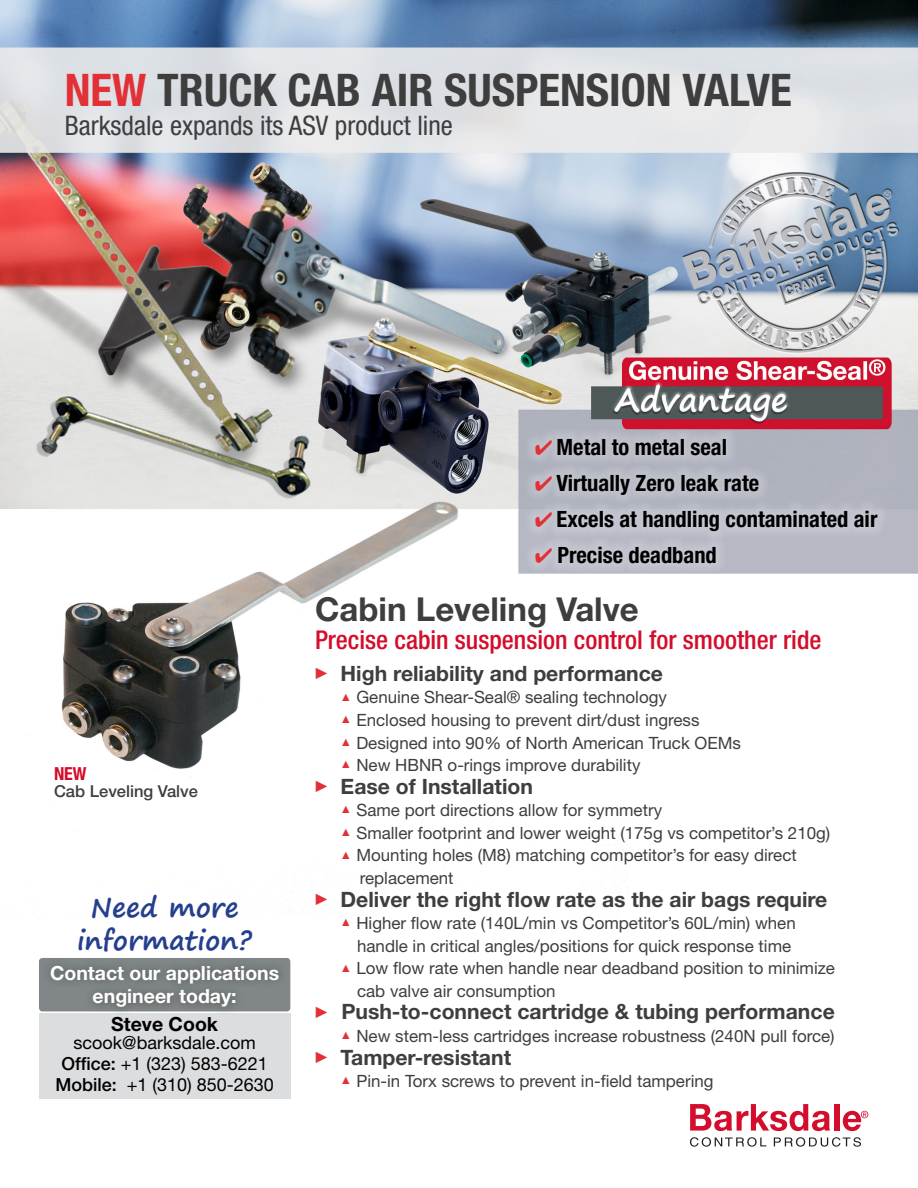
<style>
.page{position:relative;width:918px;height:1188px;background:#fff}
.page>*{position:absolute;margin:0;border:0;box-sizing:border-box;transform-origin:0 0}
.t1{font:700 condensed 45px "Helvetica Neue";color:#3e3e3f}
.t2{font:700 33px "Helvetica Neue";color:#3e3e3f}
.t3{font:condensed 27px "Helvetica Neue";color:#3e3e3f}
.t4{font:700 27px/32.4px "Segoe Print";color:#253f8e;text-align:center}
.t5{font:500 condensed 25.95px "Helvetica Neue";color:#d30d2b}
.t6{font:700 condensed 22.5px "Helvetica Neue";color:#000}
.t7{font:700 21.15px "Helvetica Neue";color:#3e3e3f}
.t8{font:700 19.5px "Helvetica Neue";color:#fff}
.t9{font:700 19.5px "Helvetica Neue";color:#000}
.t10{font:18px "Helvetica Neue";color:#000}
.t11{font:700 condensed 18px "Helvetica Neue";color:#d30d2b}
.t12{font:16.95px "Helvetica Neue";color:#3e3e3f}
.t13{font:500 16.5px "Helvetica Neue";color:#3e3e3f}
.s1{color:#e13137}
.s2{font-weight:500}
.s3{font-family:"Mathematical Pi Six";font-weight:400;font-size:15.45px;color:#e13137}
</style>
<div class="page">
<img style="left:0;top:0;width:918px;height:1147px">
<svg style="left:690px;top:1137px;width:76px;height:10px"></svg>
<svg style="left:774px;top:1137px;width:87px;height:10px"></svg>
<svg style="left:690px;top:1104px;width:140px;height:27px"></svg>
<div style="left:834px;top:1104px;width:5px;height:27px;background:#d30d2b"></div>
<svg style="left:843px;top:1111px;width:25px;height:20px"></svg>
<div style="left:39px;top:1013px;width:251px;height:85px;background:#dcdddf"></div>
<div style="left:42px;top:956px;width:246px;height:60px;background:#231f20;opacity:.52"></div>
<div style="left:525px;top:428px;width:363px;height:146px;background:#fff;opacity:.45"></div>
<p class="t1" style="left:65px;top:63px;width:729px"><span class="s1">NEW</span> TRUCK CAB AIR SUSPENSION VALVE</p>
<p class="t3" style="left:65px;top:110px;width:390px">Barksdale expands its ASV product line</p>
<p class="t6" style="left:535px;top:433px;width:194px"><span class="s1">✔</span> Metal to metal seal</p>
<p class="t6" style="left:535px;top:469px;width:226px"><span class="s1">✔</span> Virtually Zero leak rate</p>
<p class="t6" style="left:535px;top:505px;width:344px"><span class="s1">✔</span> Excels at handling contaminated air</p>
<p class="t6" style="left:535px;top:541px;width:184px"><span class="s1">✔</span> Precise deadband</p>
<p class="t11" style="left:54px;top:763px;width:34px">NEW</p>
<p class="t13" style="left:54px;top:781px;width:145px">Cab Leveling Valve</p>
<p class="t4" style="left:77px;top:891px;width:176px">Need more information?</p>
<p class="t8" style="left:50px;top:961px;width:231px">Contact our applications</p>
<p class="t8" style="left:93px;top:984px;width:146px">engineer today:</p>
<p class="t9" style="left:111px;top:1012px;width:108px">Steve Cook</p>
<p class="t10" style="left:74px;top:1032px;width:184px">scook@barksdale.com</p>
<p class="t10" style="left:61px;top:1053px;width:208px"><span class="s2">Office:</span> +1 (323) 583-6221</p>
<p class="t10" style="left:55px;top:1074px;width:220px"><span class="s2">Mobile:</span> +1 (310) 850-2630</p>
<p class="t2" style="left:315px;top:589px;width:325px">Cabin Leveling Valve</p>
<p class="t5" style="left:315px;top:625px;width:508px">Precise cabin suspension control for smoother ride</p>
<p class="t7" style="left:315px;top:660px;width:350px"><span class="s3">C</span> High reliability and performance</p>
<p class="t12" style="left:342px;top:687px;width:327px"><sup>M</sup> Genuine Shear-Seal® sealing technology</p>
<p class="t12" style="left:342px;top:710px;width:359px"><sup>M</sup> Enclosed housing to prevent dirt/dust ingress</p>
<p class="t12" style="left:342px;top:732px;width:401px"><sup>M</sup> Designed into 90% of North American Truck OEMs</p>
<p class="t12" style="left:342px;top:755px;width:300px"><sup>M</sup> New HBNR o-rings improve durability</p>
<p class="t7" style="left:315px;top:773px;width:220px"><span class="s3">C</span> Ease of Installation</p>
<p class="t12" style="left:342px;top:800px;width:322px"><sup>M</sup> Same port directions allow for symmetry</p>
<p class="t12" style="left:342px;top:823px;width:490px"><sup>M</sup> Smaller footprint and lower weight (175g vs competitor’s 210g)</p>
<p class="t12" style="left:342px;top:845px;width:456px"><sup>M</sup> Mounting holes (M8) matching competitor’s for easy direct</p>
<p class="t12" style="left:360px;top:868px;width:95px">replacement</p>
<p class="t7" style="left:315px;top:886px;width:514px"><span class="s3">C</span> Deliver the right flow rate as the air bags require</p>
<p class="t12" style="left:342px;top:913px;width:456px"><sup>M</sup> Higher flow rate (140L/min vs Competitor’s 60L/min) when</p>
<p class="t12" style="left:357px;top:936px;width:436px">handle in critical angles/positions for quick response time</p>
<p class="t12" style="left:342px;top:958px;width:495px"><sup>M</sup> Low flow rate when handle near deadband position to minimize</p>
<p class="t12" style="left:357px;top:981px;width:200px">cab valve air consumption</p>
<p class="t7" style="left:315px;top:999px;width:521px"><span class="s3">C</span> Push-to-connect cartridge &amp; tubing performance</p>
<p class="t12" style="left:342px;top:1026px;width:494px"><sup>M</sup> New stem-less cartridges increase robustness (240N pull force)</p>
<p class="t7" style="left:315px;top:1044px;width:198px"><span class="s3">C</span> Tamper-resistant</p>
<p class="t12" style="left:342px;top:1071px;width:373px"><sup>M</sup> Pin-in Torx screws to prevent in-field tampering</p>
</div>
